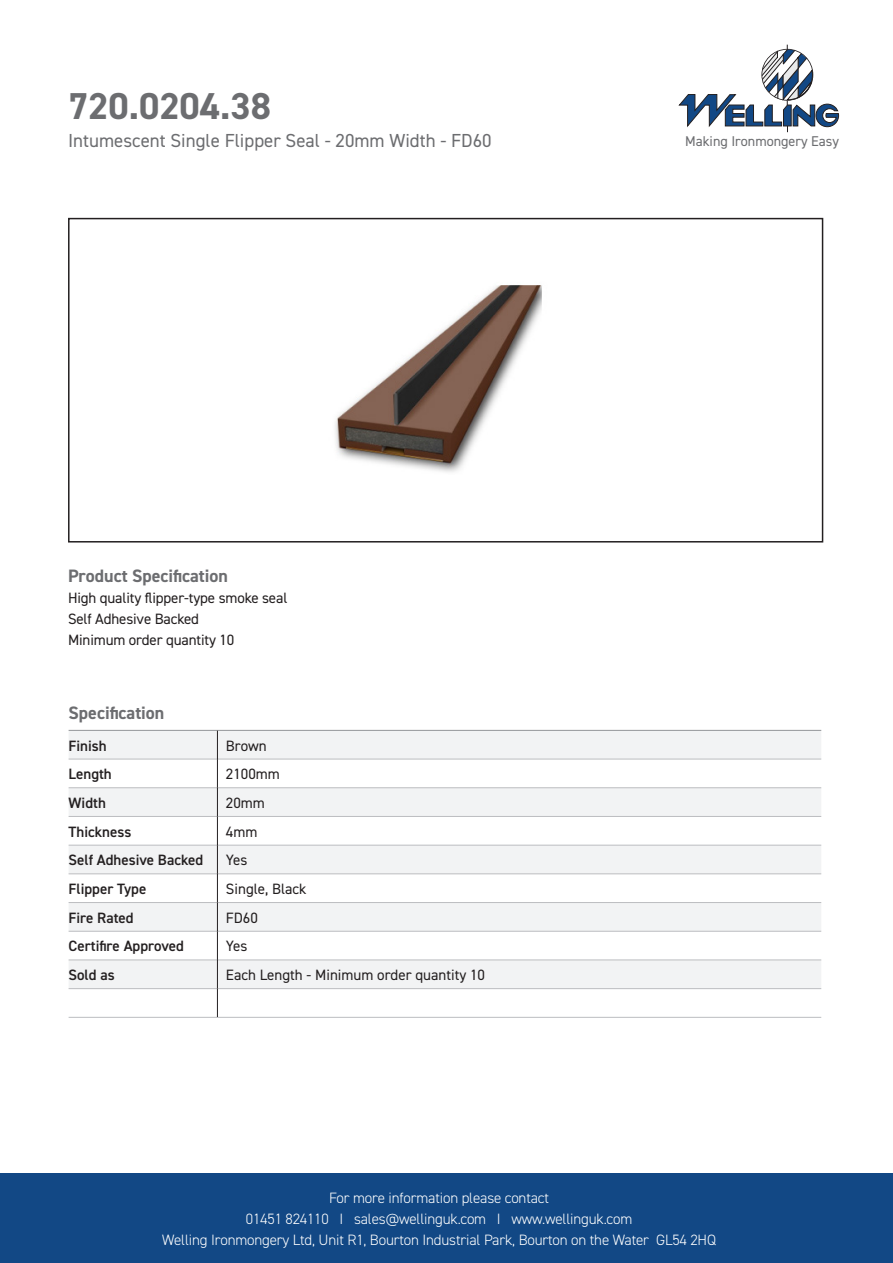
<style>
.page{position:relative;width:893px;height:1263px;background:#fff}
.page>*{position:absolute;margin:0;border:0;box-sizing:border-box;transform-origin:0 0}
.t1{font:700 37.5px "DIN2014";color:#6c6d70}
.t2{font:18.9px "DIN2014";color:#6c6d70}
.t3{font:700 18px "DIN2014";color:#6c6d70}
.t4{font:300 15px/21px "DIN2014";letter-spacing:-.01em;color:#fff;text-align:center}
.t5{font:15px "DIN2014";letter-spacing:-.01em;color:#231f20}
.t6{font:600 15px "DIN2014";color:#231f20}
.t7{font:14.1px "DIN2014";color:#6c6d70}
</style>
<div class="page">
<div style="left:0;top:1174px;width:893px;height:89px;background:#124885"></div>
<svg style="left:678px;top:45px;width:161px;height:87px"></svg>
<div style="left:68px;top:218px;width:755px;height:324px;border:2px solid #231f20"></div>
<svg style="left:69px;top:731px;width:752px;height:257px;fill:#f2f3f4"></svg>
<hr style="left:69px;top:730px;width:148px;height:1px;background:#939598">
<hr style="left:217px;top:730px;width:604px;height:1px;background:#939598">
<hr style="left:69px;top:759px;width:148px;height:1px;background:#bcbdc0">
<hr style="left:218px;top:759px;width:603px;height:1px;background:#bcbdc0">
<hr style="left:69px;top:787px;width:148px;height:1px;background:#bcbdc0">
<hr style="left:218px;top:787px;width:603px;height:1px;background:#bcbdc0">
<hr style="left:69px;top:816px;width:148px;height:1px;background:#bcbdc0">
<hr style="left:218px;top:816px;width:603px;height:1px;background:#bcbdc0">
<hr style="left:69px;top:845px;width:148px;height:1px;background:#bcbdc0">
<hr style="left:218px;top:845px;width:603px;height:1px;background:#bcbdc0">
<hr style="left:69px;top:873px;width:148px;height:1px;background:#bcbdc0">
<hr style="left:218px;top:873px;width:603px;height:1px;background:#bcbdc0">
<hr style="left:69px;top:902px;width:148px;height:1px;background:#bcbdc0">
<hr style="left:218px;top:902px;width:603px;height:1px;background:#bcbdc0">
<hr style="left:69px;top:931px;width:148px;height:1px;background:#bcbdc0">
<hr style="left:218px;top:931px;width:603px;height:1px;background:#bcbdc0">
<hr style="left:69px;top:960px;width:148px;height:1px;background:#bcbdc0">
<hr style="left:218px;top:960px;width:603px;height:1px;background:#bcbdc0">
<hr style="left:69px;top:988px;width:148px;height:1px;background:#bcbdc0">
<hr style="left:218px;top:988px;width:603px;height:1px;background:#bcbdc0">
<hr style="left:69px;top:1017px;width:148px;height:1px;background:#bcbdc0">
<hr style="left:217px;top:1017px;width:604px;height:1px;background:#bcbdc0">
<svg style="left:217px;top:731px;width:1px;height:286px"></svg>
<img style="left:335px;top:285px;width:207px;height:187px">
<p class="t1" style="left:68px;top:81px;width:204px">720.0204.38</p>
<p class="t2" style="left:68px;top:128px;width:425px">Intumescent Single Flipper Seal - 20mm Width - FD60</p>
<p class="t3" style="left:68px;top:564px;width:161px">Product Specification</p>
<p class="t5" style="left:68px;top:588px;width:221px">High quality flipper-type smoke seal</p>
<p class="t5" style="left:68px;top:609px;width:132px">Self Adhesive Backed</p>
<p class="t5" style="left:68px;top:630px;width:168px">Minimum order quantity 10</p>
<p class="t3" style="left:69px;top:701px;width:97px">Specification</p>
<p class="t6" style="left:69px;top:735px;width:40px">Finish</p>
<p class="t5" style="left:226px;top:736px;width:42px">Brown</p>
<p class="t6" style="left:69px;top:764px;width:45px">Length</p>
<p class="t5" style="left:226px;top:765px;width:56px">2100mm</p>
<p class="t6" style="left:69px;top:793px;width:39px">Width</p>
<p class="t5" style="left:226px;top:793px;width:41px">20mm</p>
<p class="t6" style="left:69px;top:821px;width:64px">Thickness</p>
<p class="t5" style="left:226px;top:822px;width:33px">4mm</p>
<p class="t6" style="left:69px;top:850px;width:136px">Self Adhesive Backed</p>
<p class="t5" style="left:226px;top:851px;width:23px">Yes</p>
<p class="t6" style="left:69px;top:879px;width:79px">Flipper Type</p>
<p class="t5" style="left:226px;top:879px;width:82px">Single, Black</p>
<p class="t6" style="left:69px;top:908px;width:67px">Fire Rated</p>
<p class="t5" style="left:226px;top:908px;width:34px">FD60</p>
<p class="t6" style="left:69px;top:936px;width:117px">Certifire Approved</p>
<p class="t5" style="left:226px;top:937px;width:23px">Yes</p>
<p class="t6" style="left:69px;top:965px;width:48px">Sold as</p>
<p class="t5" style="left:226px;top:965px;width:261px">Each Length - Minimum order quantity 10</p>
<p class="t7" style="left:685px;top:132px;width:155px">Making Ironmongery Easy</p>
<p class="t4" style="left:162px;top:1187px;width:555px">For more information please contact<br>01451 824110 I sales@wellinguk.com I www.wellinguk.com<br>Welling Ironmongery Ltd, Unit R1, Bourton Industrial Park, Bourton on the Water GL54 2HQ</p>
</div>
